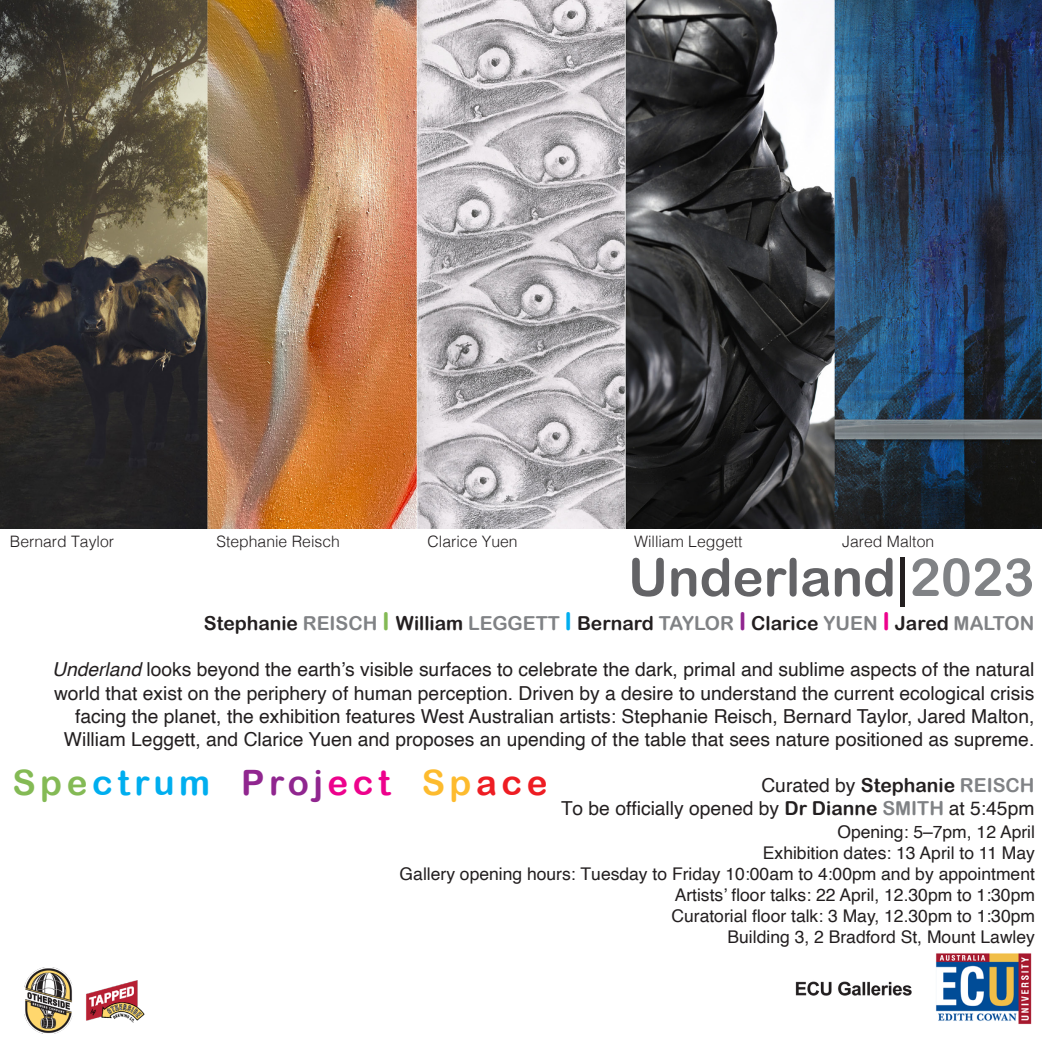
<style>
.page{position:relative;width:1042px;height:1042px;background:#fff}
.page>*{position:absolute;margin:0;border:0;box-sizing:border-box;transform-origin:0 0}
.t1{font:52.5px "Arial Rounded MT Bold";color:#636366}
.t2{font:35px "Arial Rounded MT Bold";letter-spacing:.13em;color:#00aeef}
.t3{font:19.25px/23.1px "Helvetica";color:#231f20;text-align:right}
.t4{font:19.25px "Arial Rounded MT Bold";color:#231f20}
.t5{font:17.5px "Helvetica";color:#231f20}
.t6{font:300 15.75px "Helvetica";color:#231f20}
.s1{font-family:"Arial";color:#231f20}
.s2{color:#808285}
.s3{font-size:24.5px;color:#84ba55}
.s4{font-size:24.5px;color:#00aeef}
.s5{font-size:24.5px;color:#90268f}
.s6{font-size:24.5px;color:#ed028c}
.s7{font-style:italic}
.s8{font-family:"Arial Rounded MT Bold"}
.s9{font-family:"Arial Rounded MT Bold";color:#808285}
.s10{font-family:"Helvetica Neue"}
.s11{color:#84ba55}
.s12{color:#90268f}
.s13{color:#ed028c}
.s14{color:#fdbb2e}
.s15{color:#ee1d23}
</style>
<div class="page">
<img style="left:795px;top:953px;width:237px;height:72px">
<img style="left:0;top:0;width:1042px;height:529px">
<img style="left:24px;top:968px;width:49px;height:65px">
<img style="left:86px;top:980px;width:59px;height:43px">
<p class="t6" style="left:10px;top:528px;width:106px">Bernard Taylor</p>
<p class="t6" style="left:216px;top:528px;width:125px">Stephanie Reisch</p>
<p class="t6" style="left:427px;top:528px;width:92px">Clarice Yuen</p>
<p class="t6" style="left:634px;top:528px;width:110px">William Leggett</p>
<p class="t6" style="left:842px;top:528px;width:93px">Jared Malton</p>
<p class="t1" style="left:628px;top:546px;width:408px">Underland<span class="s1">|</span><span class="s2">2023</span></p>
<p class="t4" style="left:204px;top:612px;width:832px">Stephanie <span class="s2">REISCH</span> <span class="s3">I</span> William <span class="s2">LEGGETT</span> <span class="s4">I</span> Bernard <span class="s2">TAYLOR</span> <span class="s5">I</span> Clarice <span class="s2">YUEN</span> <span class="s6">I</span> Jared <span class="s2">MALTON</span></p>
<p class="t3" style="left:52px;top:659px;width:983px"><span class="s7">Underland</span> looks beyond the earth’s visible surfaces to celebrate the dark, primal and sublime aspects of the natural world that exist on the periphery of human perception. Driven by a desire to understand the current ecological crisis facing the planet, the exhibition features West Australian artists: Stephanie Reisch, Bernard Taylor, Jared Malton, William Leggett, and Clarice Yuen and proposes an upending of the table that sees nature positioned as supreme.</p>
<p class="t3" style="left:761px;top:774px;width:274px">Curated by <span class="s8">Stephanie</span> <span class="s9">REISCH</span></p>
<p class="t3" style="left:561px;top:797px;width:474px"><span class="s10">T</span>o be officially opened by <span class="s8">Dr Dianne</span> <span class="s9">SMITH</span> at 5:45pm</p>
<p class="t5" style="left:837px;top:818px;width:199px">Opening: 5–7pm, 12 April</p>
<p class="t5" style="left:763px;top:839px;width:274px">Exhibition dates: 13 April to 11 May</p>
<p class="t5" style="left:400px;top:860px;width:637px">Gallery opening hours: Tuesday to Friday 10:00am to 4:00pm and by appointment</p>
<p class="t5" style="left:675px;top:881px;width:362px">Artists’ floor talks: 22 April, 12.30pm to 1:30pm</p>
<p class="t5" style="left:671px;top:902px;width:365px">Curatorial floor talk: 3 May, 12.30pm to 1:30pm</p>
<p class="t5" style="left:727px;top:923px;width:309px">Building 3, 2 Bradford St, Mount Lawley</p>
<p class="t2" style="left:12px;top:762px;width:536px"><span class="s11">Spe</span>ctrum <span class="s12">Proj</span><span class="s13">ect</span> <span class="s14">Sp</span><span class="s15">ace</span></p>
</div>
